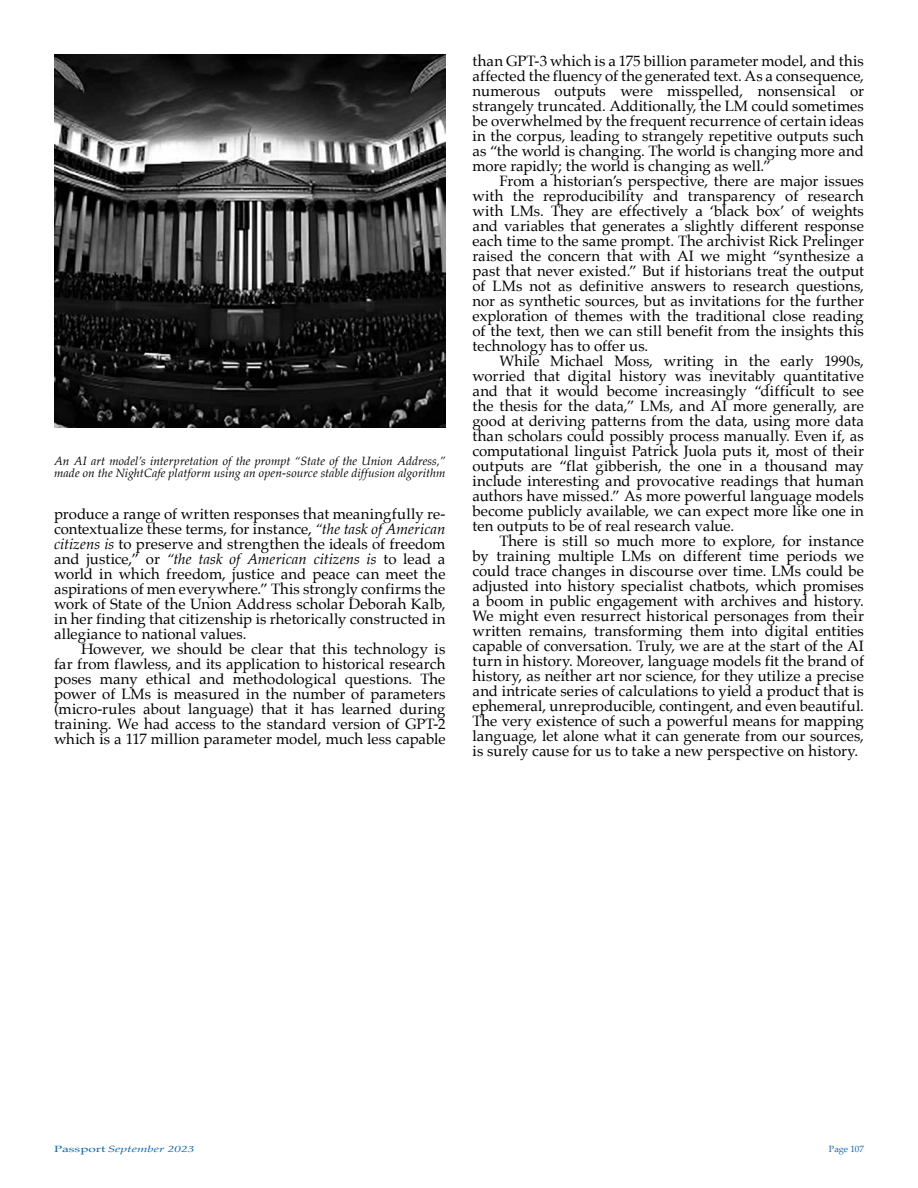
<style>
.page{position:relative;width:918px;height:1188px;background:#fff}
.page>*{position:absolute;margin:0;border:0;box-sizing:border-box;transform-origin:0 0}
.t1{font:15px/15px "Palatino";letter-spacing:.005em;color:#000;text-align:justify}
.t2{font:italic 12px/12px "Palatino";letter-spacing:.005em;color:#000}
.t3{font:italic 9px "Palatino";color:#0d64af;scale:1.5 1}
.t4{font:9px "Palatino";color:#0d64af}
.s1{font-style:italic}
.s2{font-style:normal}
</style>
<div class="page">
<img style="left:54px;top:54px;width:392px;height:374px">
<p class="t2" style="left:54px;top:454px;width:393px">An AI art model’s interpretation of the prompt “State of the Union Address,” made on the NightCafe platform using an open-source stable diffusion algorithm</p>
<p class="t1" style="left:54px;top:506px;width:393px">produce a range of written responses that meaningfully re&shy;contextualize these terms, for instance, <span class="s1">“the task of American citizens is</span> to preserve and strengthen the ideals of freedom and justice,” or <span class="s1">“the task of American citizens is</span> to lead a world in which freedom, justice and peace can meet the aspirations of men everywhere.” This strongly confirms the work of State of the Union Address scholar Deborah Kalb, in her finding that citizenship is rhetorically constructed in allegiance to national values.</p>
<p class="t1" style="left:54px;top:641px;width:393px;text-indent:27px">However, we should be clear that this technology is far from flawless, and its application to historical research poses many ethical and methodological questions. The power of LMs is measured in the number of parameters (micro-rules about language) that it has learned during training. We had access to the standard version of GPT-2 which is a 117 million parameter model, much less capable</p>
<p class="t1" style="left:472px;top:54px;width:393px">than GPT-3 which is a 175 billion parameter model, and this affected the fluency of the generated text. As a consequence, numerous outputs were misspelled, nonsensical or strangely truncated. Additionally, the LM could sometimes be overwhelmed by the frequent recurrence of certain ideas in the corpus, leading to strangely repetitive outputs such as “the world is changing. The world is changing more and more rapidly; the world is changing as well.”</p>
<p class="t1" style="left:472px;top:174px;width:393px;text-indent:27px">From a historian’s perspective, there are major issues with the reproducibility and transparency of research with LMs. They are effectively a ‘black box’ of weights and variables that generates a slightly different response each time to the same prompt. The archivist Rick Prelinger raised the concern that with AI we might “synthesize a past that never existed.” But if historians treat the output of LMs not as definitive answers to research questions, nor as synthetic sources, but as invitations for the further exploration of themes with the traditional close reading of the text, then we can still benefit from the insights this technology has to offer us.</p>
<p class="t1" style="left:472px;top:354px;width:393px;text-indent:27px">While Michael Moss, writing in the early 1990s, worried that digital history was inevitably quantitative and that it would become increasingly “difficult to see the thesis for the data,” LMs, and AI more generally, are good at deriving patterns from the data, using more data than scholars could possibly process manually. Even if, as computational linguist Patrick Juola puts it, most of their outputs are “flat gibberish, the one in a thousand may include interesting and provocative readings that human authors have missed.” As more powerful language models become publicly available, we can expect more like one in ten outputs to be of real research value.</p>
<p class="t1" style="left:472px;top:534px;width:393px;text-indent:27px">There is still so much more to explore, for instance by training multiple LMs on different time periods we could trace changes in discourse over time. LMs could be adjusted into history specialist chatbots, which promises a boom in public engagement with archives and history.<br>We might even resurrect historical personages from their written remains, transforming them into digital entities capable of conversation. Truly, we are at the start of the AI turn in history. Moreover, language models fit the brand of history, as neither art nor science, for they utilize a precise and intricate series of calculations to yield a product that is ephemeral, unreproducible, contingent, and even beautiful.<br>The very existence of such a powerful means for mapping language, let alone what it can generate from our sources, is surely cause for us to take a new perspective on history.</p>
<p class="t3" style="left:54px;top:1141px;width:95px"><span class="s2">Passport</span> September 2023</p>
<p class="t4" style="left:829px;top:1141px;width:37px">Page 107</p>
</div>
